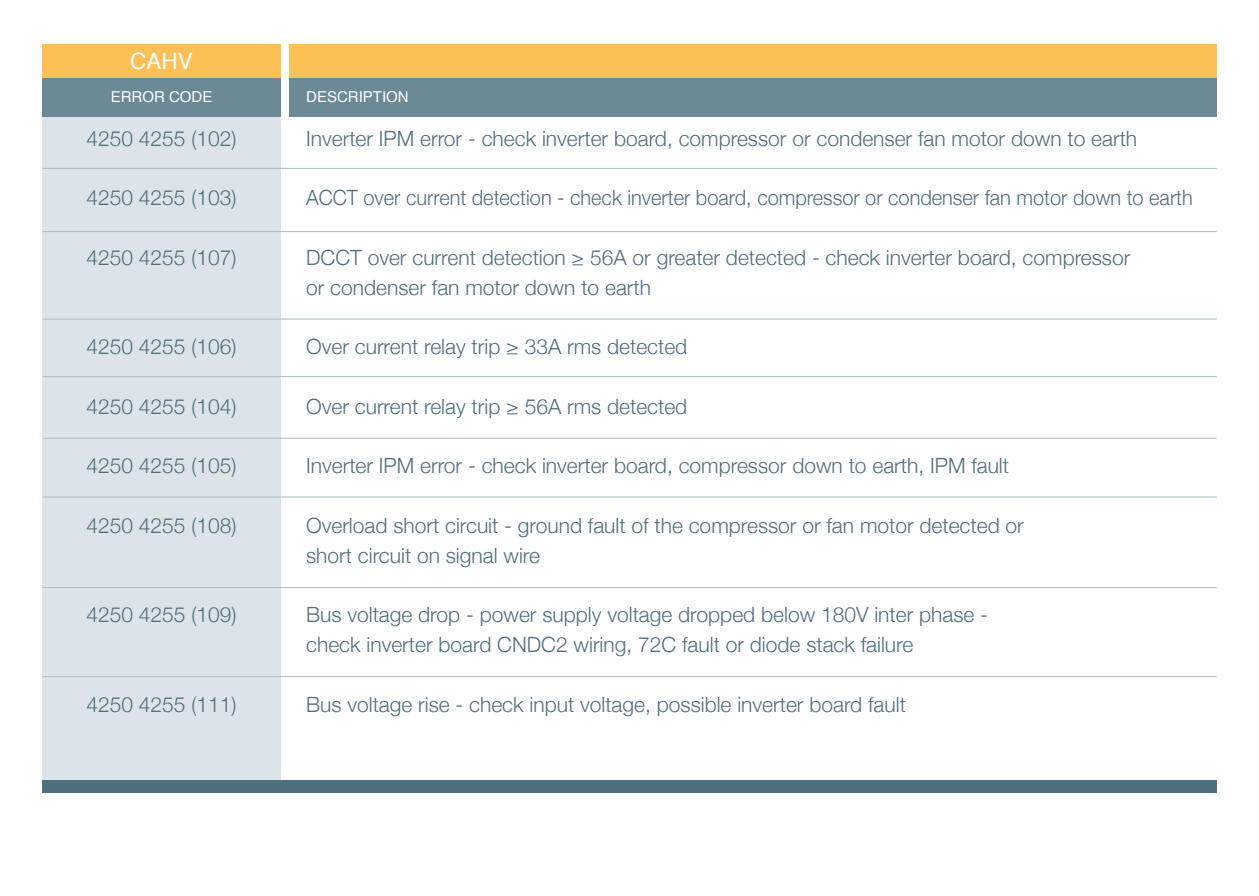
<style>
.page{position:relative;width:1259px;height:896px;background:#fff}
.page>*{position:absolute;margin:0;border:0;box-sizing:border-box;transform-origin:0 0}
.t1{font:22.5px "Helvetica";color:#fff}
.t2{font:300 21px/29.7px "Helvetica Neue";color:#4f6f7e}
.t3{font:300 21px "Helvetica Neue";color:#4f6f7e;scale:.95 1}
.t4{font:15px "Helvetica";color:#fff}
</style>
<div class="page">
<div style="left:42px;top:44px;width:239px;height:34px;background:#fdc056"></div>
<div style="left:289px;top:44px;width:927px;height:34px;background:#fdc056"></div>
<div style="left:42px;top:78px;width:239px;height:39px;background:#6c8996"></div>
<div style="left:289px;top:78px;width:927px;height:39px;background:#6c8996"></div>
<div style="left:42px;top:117px;width:239px;height:663px;background:#dde4e9"></div>
<hr style="left:42px;top:168px;width:1174px;height:1px;background:#abbfc9">
<hr style="left:42px;top:231px;width:1174px;height:1px;background:#abbfc9">
<hr style="left:42px;top:318px;width:1174px;height:1px;background:#abbfc9">
<hr style="left:42px;top:376px;width:1174px;height:1px;background:#abbfc9">
<hr style="left:42px;top:438px;width:1174px;height:1px;background:#abbfc9">
<hr style="left:42px;top:496px;width:1174px;height:1px;background:#abbfc9">
<hr style="left:42px;top:587px;width:1174px;height:1px;background:#abbfc9">
<hr style="left:42px;top:676px;width:1174px;height:1px;background:#abbfc9">
<div style="left:42px;top:780px;width:1174px;height:13px;background:#4f6f7e"></div>
<p class="t1" style="left:130px;top:51px;width:64px">CAHV</p>
<p class="t4" style="left:111px;top:90px;width:103px">ERROR CODE</p>
<p class="t4" style="left:306px;top:90px;width:104px">DESCRIPTION</p>
<p class="t2" style="left:86px;top:123px;width:152px">4250 4255 (102)</p>
<p class="t2" style="left:306px;top:123px;width:832px">Inverter IPM error - check inverter board, compressor or condenser fan motor down to earth</p>
<p class="t2" style="left:86px;top:182px;width:152px">4250 4255 (103)</p>
<p class="t3" style="left:306px;top:185px;width:934px">ACCT over current detection - check inverter board, compressor or condenser fan motor down to earth</p>
<p class="t2" style="left:86px;top:242px;width:152px">4250 4255 (107)</p>
<p class="t2" style="left:306px;top:242px;width:825px">DCCT over current detection ≥ 56A or greater detected - check inverter board, compressor or condenser fan motor down to earth</p>
<p class="t2" style="left:86px;top:331px;width:152px">4250 4255 (106)</p>
<p class="t2" style="left:306px;top:331px;width:383px">Over current relay trip ≥ 33A rms detected</p>
<p class="t2" style="left:86px;top:391px;width:152px">4250 4255 (104)</p>
<p class="t2" style="left:306px;top:391px;width:383px">Over current relay trip ≥ 56A rms detected</p>
<p class="t2" style="left:86px;top:450px;width:152px">4250 4255 (105)</p>
<p class="t2" style="left:306px;top:450px;width:704px">Inverter IPM error - check inverter board, compressor down to earth, IPM fault</p>
<p class="t2" style="left:86px;top:510px;width:152px">4250 4255 (108)</p>
<p class="t2" style="left:306px;top:510px;width:719px">Overload short circuit - ground fault of the compressor or fan motor detected or short circuit on signal wire</p>
<p class="t2" style="left:86px;top:599px;width:152px">4250 4255 (109)</p>
<p class="t2" style="left:306px;top:599px;width:683px">Bus voltage drop - power supply voltage dropped below 180V inter phase - check inverter board CNDC2 wiring, 72C fault or diode stack failure</p>
<p class="t2" style="left:86px;top:689px;width:152px">4250 4255 (111)</p>
<p class="t2" style="left:306px;top:689px;width:601px">Bus voltage rise - check input voltage, possible inverter board fault</p>
</div>
